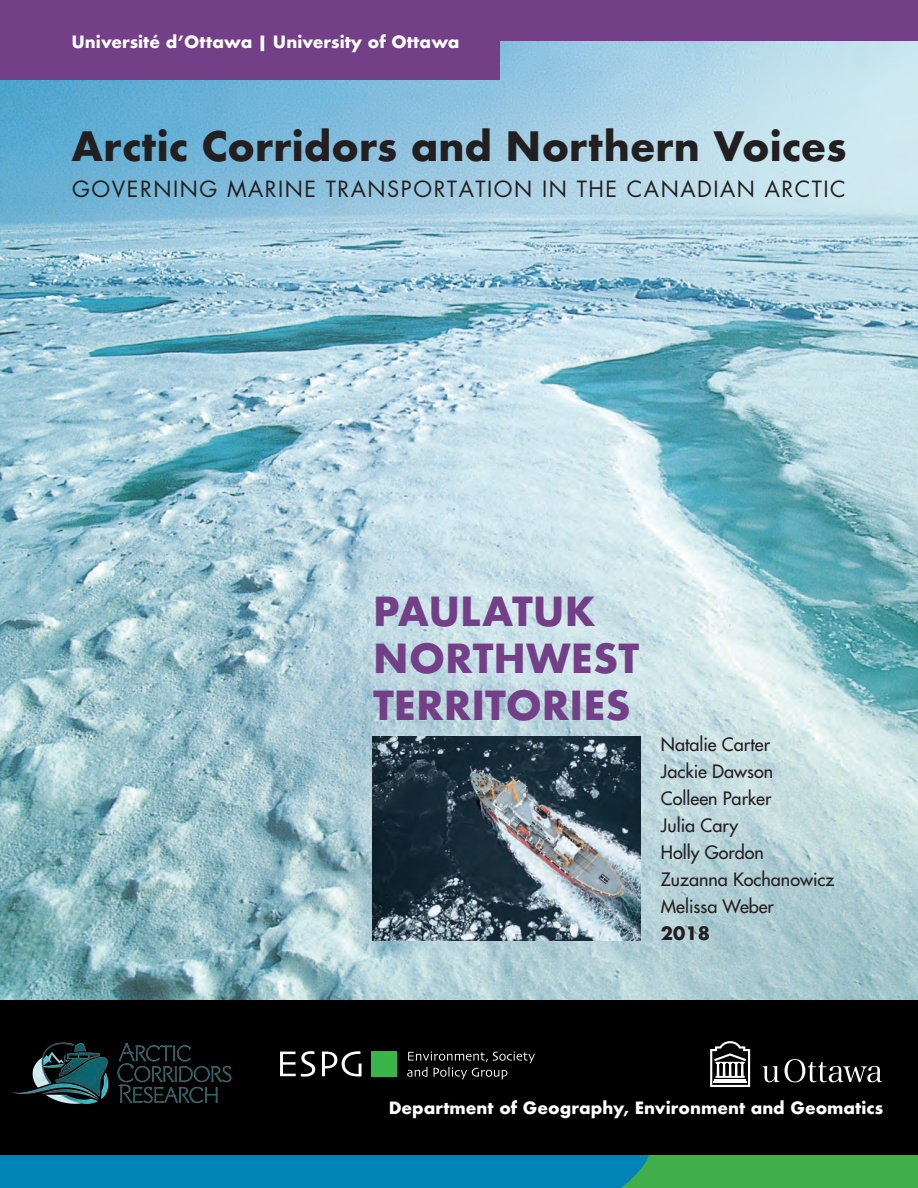
<style>
.page{position:relative;width:918px;height:1188px;background:#fff}
.page>*{position:absolute;margin:0;border:0;box-sizing:border-box;transform-origin:0 0}
.t1{font:700 39.3px "Futura";color:#231f20}
.t2{font:700 39px/46.8px "Futura";color:#734087}
.t3{font:21.75px "Futura";letter-spacing:.07em;color:#231f20}
.t4{font:18px/27px "Futura";color:#231f20}
.t5{font:700 18px "Futura";color:#231f20}
.t6{font:700 16.5px "Futura";color:#fff}
</style>
<div class="page">
<img style="left:0;top:41px;width:918px;height:959px">
<div style="left:0;top:0;width:500px;height:80px;background:#734087"></div>
<div style="left:421px;top:0;width:497px;height:40px;background:#734087"></div>
<div style="left:0;top:1146px;width:918px;height:42px;background:#0083b6"></div>
<div style="left:621px;top:1155px;width:297px;height:33px;background:#40ae49"></div>
<div style="left:0;top:1000px;width:918px;height:155px;background:#000"></div>
<svg style="left:762px;top:1059px;width:120px;height:23px"></svg>
<svg style="left:710px;top:1041px;width:40px;height:46px"></svg>
<img style="left:11px;top:1042px;width:221px;height:62px">
<img style="left:372px;top:737px;width:269px;height:204px">
<svg style="left:407px;top:1052px;width:128px;height:28px"></svg>
<svg style="left:280px;top:1051px;width:35px;height:26px"></svg>
<svg style="left:322px;top:1051px;width:40px;height:25px"></svg>
<div style="left:372px;top:1051px;width:25px;height:25px;background:#3ab54a"></div>
<p class="t6" style="left:71px;top:30px;width:390px">Université d’Ottawa | University of Ottawa</p>
<h1 class="t1" style="left:72px;top:117px;width:776px">Arctic Corridors and Northern Voices</h1>
<h3 class="t3" style="left:72px;top:174px;width:770px">GOVERNING MARINE TRANSPORTATION IN THE CANADIAN ARCTIC</h3>
<h2 class="t2" style="left:373px;top:588px;width:268px">Pau latuk<br>No rthwest<br>Te rrito ries</h2>
<p class="t4" style="left:661px;top:730px;width:175px">Natalie Carter<br>Jackie Dawson<br>Colleen Parker<br>Julia Cary<br>Holly Gordon<br>Zuzanna Kochanowicz<br>Melissa Weber</p>
<p class="t5" style="left:661px;top:920px;width:50px">2018</p>
<p class="t6" style="left:389px;top:1096px;width:496px">Department of Geography, Environment and Geomatics</p>
<p class="t6" style="left:393px;top:1096px;width:496px">Department of Geography, Environment and Geomatics</p>
</div>
